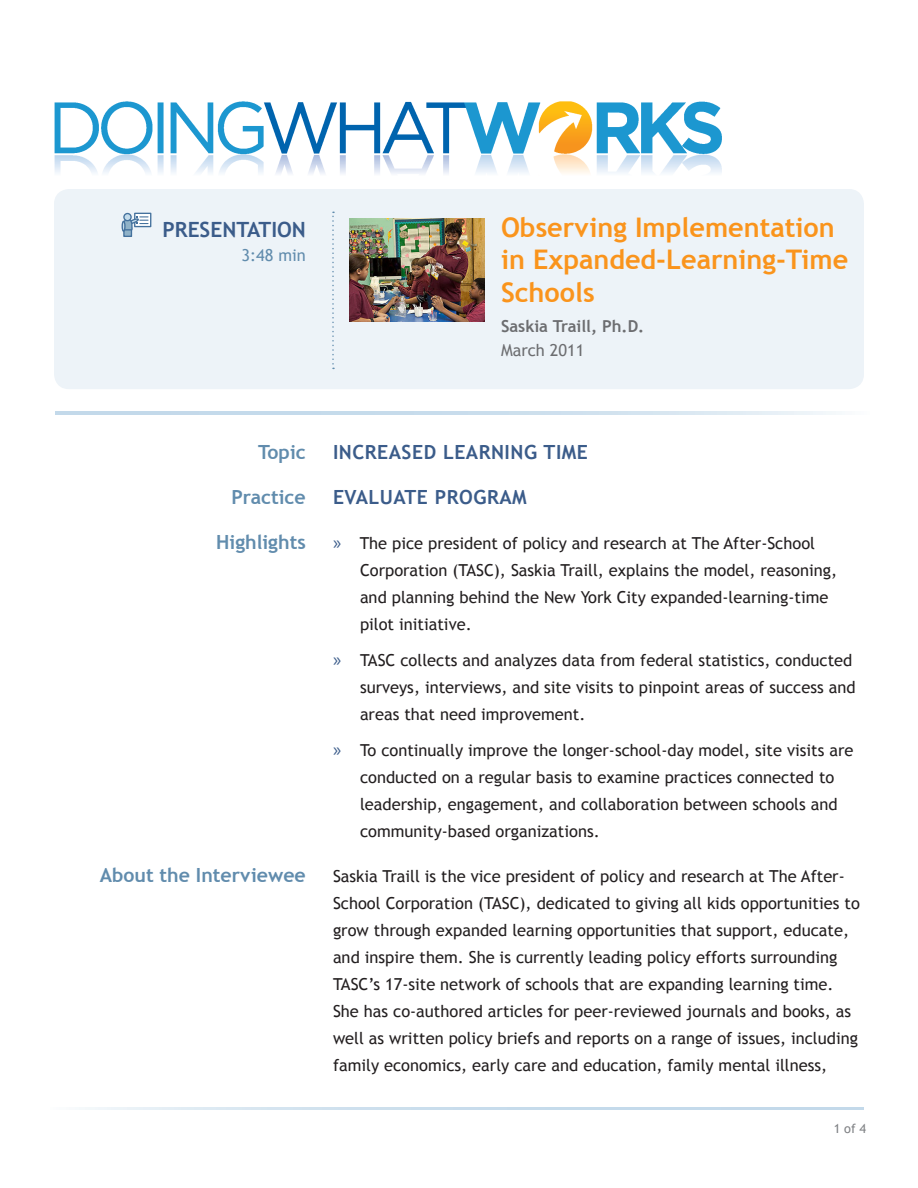
<style>
.page{position:relative;width:918px;height:1188px;background:#fff}
.page>*{position:absolute;margin:0;border:0;box-sizing:border-box;transform-origin:0 0}
.Doc_Title{font:700 27px/32.4px "Trebuchet MS";color:#fa941c}
.Media_Type{font:700 21px "Trebuchet MS";color:#3b5c8a}
.t1{font:700 19.5px "Trebuchet MS";color:#618cad}
.Topic{font:700 19.5px "Trebuchet MS";letter-spacing:.025em;color:#3b5c8a}
.Body_Text_1{font:16.5px/27px "Trebuchet MS";color:#231f20}
.Site_Credit{font:700 16.5px/24px "Trebuchet MS";color:#6c6d70}
.Duration{font:16.5px "Trebuchet MS";color:#618cad}
.t2{font:12.75px "Trebuchet MS";color:#808285}
.s1{font-weight:400}
.s2{font-family:"Myriad Pro";font-size:19.5px;color:#3b5c8a}
</style>
<div class="page">
<img style="left:54px;top:101px;width:668px;height:73px">
<svg style="left:85px;top:1107px;width:779px;height:3px"></svg>
<svg style="left:56px;top:412px;width:780px;height:3px"></svg>
<div style="left:54px;top:189px;width:810px;height:200px;background:#edf3f8;border-radius:15px"></div>
<svg style="left:332px;top:212px;width:2px;height:157px"></svg>
<svg style="left:136px;top:215px;width:13px;height:10px"></svg>
<div style="left:134px;top:213px;width:17px;height:14px;border:1px solid #44719d"></div>
<div style="left:124px;top:228px;width:7px;height:8px;background:#90b2c8"></div>
<div style="left:123px;top:227px;width:9px;height:10px;border:1px solid #44719d"></div>
<div style="left:123px;top:213px;width:9px;height:8px;border:1px solid #44719d;border-radius:50%"></div>
<div style="left:122px;top:221px;width:4px;height:11px;border:1px solid #44719d;border-radius:50%"></div>
<svg style="left:121px;top:216px;width:27px;height:15px"></svg>
<img style="left:350px;top:219px;width:135px;height:103px">
<p class="Media_Type" style="left:163px;top:216px;width:145px">PRESENTATION</p>
<p class="Duration" style="left:242px;top:245px;width:66px">3:48 min</p>
<p class="Doc_Title" style="left:501px;top:211px;width:349px">Observing Implementation in Expanded-Learning-Time<br>Schools</p>
<p class="Site_Credit" style="left:501px;top:315px;width:145px">Saskia Traill, Ph.D.<br><span class="s1">March 2011</span></p>
<p class="t1" style="left:258px;top:440px;width:49px">Topic</p>
<p class="t1" style="left:232px;top:485px;width:76px">Practice</p>
<p class="t1" style="left:216px;top:530px;width:91px">Highlights</p>
<p class="t1" style="left:100px;top:863px;width:208px">About the Interviewee</p>
<p class="Topic" style="left:333px;top:440px;width:257px">INCREASED LEARNING TIME</p>
<p class="Topic" style="left:333px;top:485px;width:195px">EVALUATE PROGRAM</p>
<p class="Body_Text_1" style="left:360px;top:530px;width:479px;text-indent:-27px"><span class="s2">»</span> The pice president of policy and research at The After-School Corporation (TASC), Saskia Traill, explains the model, reasoning, and planning behind the New York City expanded-learning-time pilot initiative.</p>
<p class="Body_Text_1" style="left:360px;top:647px;width:497px;text-indent:-27px"><span class="s2">»</span> TASC collects and analyzes data from federal statistics, conducted surveys, interviews, and site visits to pinpoint areas of success and areas that need improvement.</p>
<p class="Body_Text_1" style="left:360px;top:737px;width:495px;text-indent:-27px"><span class="s2">»</span> To continually improve the longer-school-day model, site visits are conducted on a regular basis to examine practices connected to leadership, engagement, and collaboration between schools and community-based organizations.</p>
<p class="Body_Text_1" style="left:333px;top:863px;width:528px">Saskia Traill is the vice president of policy and research at The After-School Corporation (TASC), dedicated to giving all kids opportunities to grow through expanded learning opportunities that support, educate, and inspire them. She is currently leading policy efforts surrounding TASC’s 17-site network of schools that are expanding learning time.<br>She has co-authored articles for peer-reviewed journals and books, as well as written policy briefs and reports on a range of issues, including family economics, early care and education, family mental illness,</p>
<p class="t2" style="left:834px;top:1121px;width:34px">1 of 4</p>
</div>
